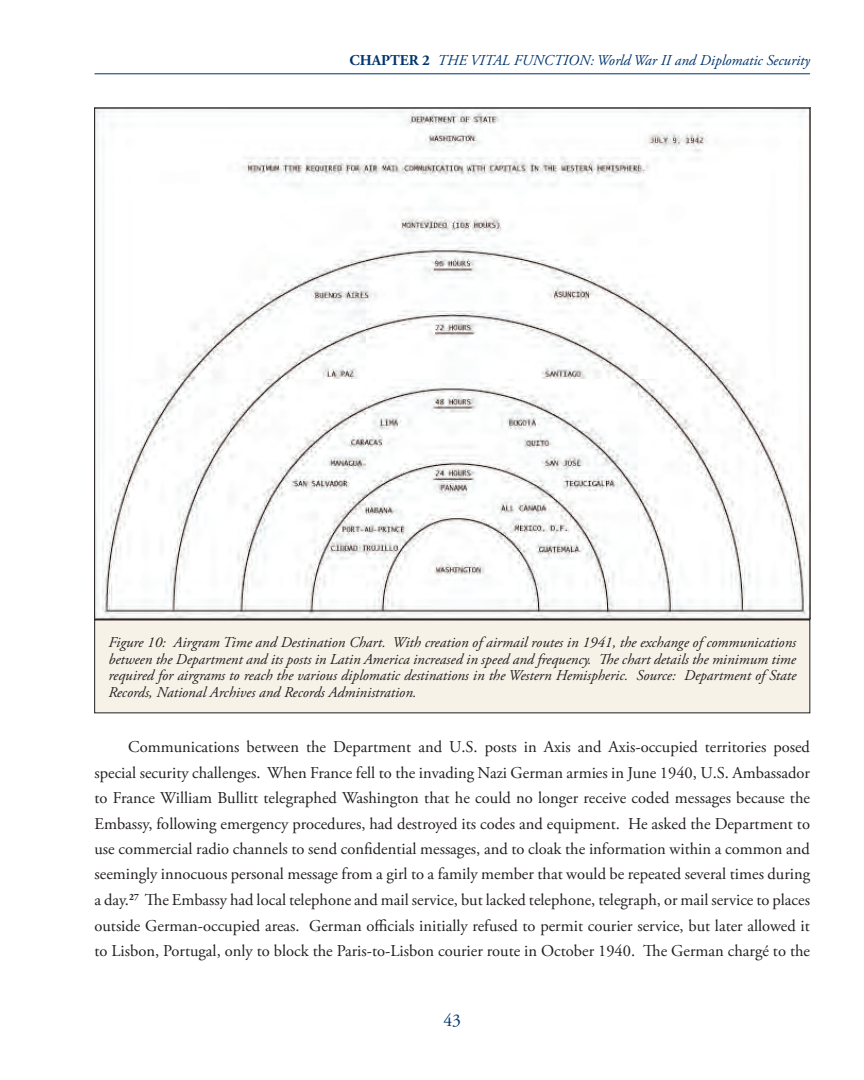
<style>
.page{position:relative;width:864px;height:1080px;background:#fff}
.page>*{position:absolute;margin:0;border:0;box-sizing:border-box;transform-origin:0 0}
.t1{font:18px "Adobe Garamond Pro";color:#00356d}
.t2{font:16.5px/25.5px "Adobe Garamond Pro";color:#231f20;text-align:justify}
.t3{font:italic 15px/16.5px "Adobe Garamond Pro";color:#231f20;text-align:justify}
.t4{font:italic 15px "Adobe Garamond Pro";color:#00356d}
.s1{font-weight:700;font-style:normal}
</style>
<div class="page">
<hr style="left:94px;top:74px;width:716px;height:1px;background:#00356d">
<img style="left:96px;top:110px;width:712px;height:508px">
<div style="left:95px;top:620px;width:715px;height:93px;background:#f6f2e8"></div>
<p class="t4" style="left:349px;top:51px;width:462px"><span class="s1">CHAPTER 2</span> THE VITAL FUNCTION: World War II and Diplomatic Security</p>
<p class="t3" style="left:108px;top:634px;width:689px">Figure 10: Airgram Time and Destination Chart. With creation of airmail routes in 1941, the exchange of communications between the Department and its posts in Latin America increased in speed and frequency. The chart details the minimum time required for airgrams to reach the various diplomatic destinations in the Western Hemispheric. Source: Department of State Records, National Archives and Records Administration.</p>
<p class="t2" style="left:94px;top:735px;width:717px;text-indent:34px">Communications between the Department and U.S. posts in Axis and Axis-occupied territories posed special security challenges. When France fell to the invading Nazi German armies in June 1940, U.S. Ambassador to France William Bullitt telegraphed Washington that he could no longer receive coded messages because the Embassy, following emergency procedures, had destroyed its codes and equipment. He asked the Department to use commercial radio channels to send confidential messages, and to cloak the information within a common and seemingly innocuous personal message from a girl to a family member that would be repeated several times during a day.<sup>27</sup> The Embassy had local telephone and mail service, but lacked telephone, telegraph, or mail service to places outside German-occupied areas. German officials initially refused to permit courier service, but later allowed it to Lisbon, Portugal, only to block the Paris-to-Lisbon courier route in October 1940. The German chargé to the</p>
<p class="t1" style="left:443px;top:1009px;width:19px">43</p>
</div>
